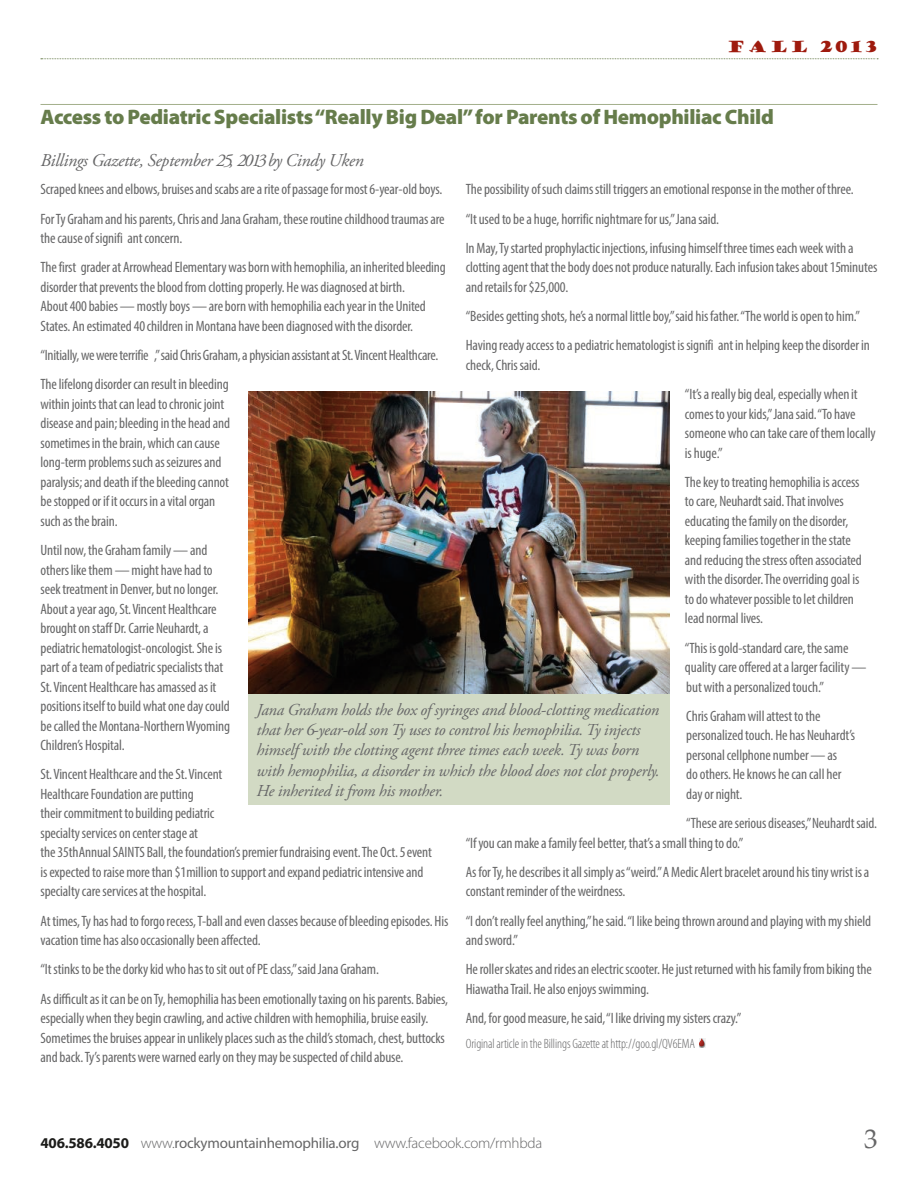
<style>
.page{position:relative;width:918px;height:1188px;background:#fff}
.page>*{position:absolute;margin:0;border:0;box-sizing:border-box;transform-origin:0 0}
.t1{font:27px "Palatino Linotype";color:#666667}
.t2{font:900 21px "Myriad Pro";letter-spacing:-.015em;color:#667c4b}
.t3{font:italic 18px "Adobe Garamond Pro";letter-spacing:-.02em;color:#666667}
.t4{font:italic 16.65px/20.4px "Adobe Garamond Pro";letter-spacing:-.015em;color:#666667}
.t5{font:condensed 15px/19.5px "Myriad Pro";letter-spacing:-.01em;color:#666667}
.t6{font:300 15px "Myriad Pro";letter-spacing:-.015em;color:#666667}
.t7{font:15px "Goudy Stout";letter-spacing:.175em;color:#9e1a0d}
.t8{font:300 condensed 13.5px "Myriad Pro";letter-spacing:-.01em;color:#666667}
.s1{font-weight:700;color:#1c1c1a}
.s2{font-weight:400}
</style>
<div class="page">
<svg style="left:41px;top:58px;width:837px;height:1px"></svg>
<hr style="left:40px;top:104px;width:838px;height:1px;background:#a3b08c">
<svg style="left:699px;top:1038px;width:6px;height:10px"></svg>
<svg style="left:699px;top:1038px;width:5px;height:9px"></svg>
<img style="left:248px;top:392px;width:422px;height:302px">
<div style="left:248px;top:694px;width:422px;height:110px;background:#d2dac4"></div>
<p class="t7" style="left:727px;top:36px;width:152px">FALL 2013</p>
<h2 class="t2" style="left:40px;top:105px;width:735px">Access to Pediatric Specialists “Really Big Deal” for Parents of Hemophiliac Child</h2>
<p class="t3" style="left:40px;top:149px;width:325px">Billings Gazette, September 25, 2013 by Cindy Uken</p>
<p class="t5" style="left:40px;top:174px;width:406px;line-height:29.2px">Scraped knees and elbows, bruises and scabs are a rite of passage for most 6-year-old boys.<br>For Ty Graham and his parents, Chris and Jana Graham, these routine childhood traumas are</p>
<p class="t5" style="left:40px;top:223px;width:407px;line-height:29.2px">the cause of signifi ant concern.<br>The first grader at Arrowhead Elementary was born with hemophilia, an inherited bleeding</p>
<p class="t5" style="left:40px;top:277px;width:387px">disorder that prevents the blood from clotting properly. He was diagnosed at birth.<br>About 400 babies — mostly boys — are born with hemophilia each year in the United<br>States. An estimated 40 children in Montana have been diagnosed with the disorder.</p>
<p class="t5" style="left:40px;top:340px;width:399px;line-height:29.2px">“Initially, we were terrifie ,” said Chris Graham, a physician assistant at St. Vincent Healthcare.<br>The lifelong disorder can result in bleeding</p>
<p class="t5" style="left:40px;top:394px;width:191px">within joints that can lead to chronic joint disease and pain; bleeding in the head and sometimes in the brain, which can cause long-term problems such as seizures and paralysis; and death if the bleeding cannot be stopped or if it occurs in a vital organ such as the brain.</p>
<p class="t5" style="left:40px;top:540px;width:191px">Until now, the Graham family — and others like them — might have had to seek treatment in Denver, but no longer.<br>About a year ago, St. Vincent Healthcare brought on staff Dr. Carrie Neuhardt, a pediatric hematologist-oncologist. She is part of a team of pediatric specialists that St. Vincent Healthcare has amassed as it positions itself to build what one day could be called the Montana-Northern Wyoming Children’s Hospital.</p>
<p class="t5" style="left:40px;top:764px;width:393px">St. Vincent Healthcare and the St. Vincent<br>Healthcare Foundation are putting<br>their commitment to building pediatric<br>specialty services on center stage at<br>the 35th Annual SAINTS Ball, the foundation’s premier fundraising event. The Oct. 5 event is expected to raise more than $1 million to support and expand pediatric intensive and specialty care services at the hospital.</p>
<p class="t5" style="left:40px;top:911px;width:409px">At times, Ty has had to forgo recess, T-ball and even classes because of bleeding episodes. His vacation time has also occasionally been affected.</p>
<p class="t5" style="left:40px;top:954px;width:409px;line-height:29.2px">“It stinks to be the dorky kid who has to sit out of PE class,” said Jana Graham.<br>As difficult as it can be on Ty, hemophilia has been emotionally taxing on his parents. Babies,</p>
<p class="t5" style="left:40px;top:1008px;width:406px">especially when they begin crawling, and active children with hemophilia, bruise easily.<br>Sometimes the bruises appear in unlikely places such as the child’s stomach, chest, buttocks and back. Ty’s parents were warned early on they may be suspected of child abuse.</p>
<p class="t5" style="left:466px;top:174px;width:390px;line-height:29.2px">The possibility of such claims still triggers an emotional response in the mother of three. “It used to be a huge, horrific nightmare for us,” Jana said.<br>In May, Ty started prophylactic injections, infusing himself three times each week with a</p>
<p class="t5" style="left:466px;top:257px;width:413px">clotting agent that the body does not produce naturally. Each infusion takes about 15 minutes and retails for $25,000.</p>
<p class="t5" style="left:466px;top:301px;width:406px;line-height:29.2px">“Besides getting shots, he’s a normal little boy,” said his father. “The world is open to him.”<br>Having ready access to a pediatric hematologist is signifi ant in helping keep the disorder in</p>
<p class="t5" style="left:466px;top:355px;width:76px">check, Chris said.</p>
<p class="t5" style="left:685px;top:384px;width:192px">“It’s a really big deal, especially when it comes to your kids,” Jana said. “To have someone who can take care of them locally is huge.”</p>
<p class="t5" style="left:685px;top:472px;width:178px">The key to treating hemophilia is access to care, Neuhardt said. That involves educating the family on the disorder, keeping families together in the state and reducing the stress often associated with the disorder. The overriding goal is to do whatever possible to let children lead normal lives.</p>
<p class="t5" style="left:685px;top:638px;width:183px">“This is gold-standard care, the same quality care offered at a larger facility — but with a personalized touch.”</p>
<p class="t5" style="left:686px;top:706px;width:170px">Chris Graham will attest to the personalized touch. He has Neuhardt’s personal cellphone number — as<br>do others. He knows he can call her day or night.</p>
<p class="t5" style="left:466px;top:813px;width:413px;text-indent:221px">“These are serious diseases,” Neuhardt said. “If you can make a family feel better, that’s a small thing to do.”</p>
<p class="t5" style="left:466px;top:862px;width:405px">As for Ty, he describes it all simply as “weird.” A Medic Alert bracelet around his tiny wrist is a constant reminder of the weirdness.</p>
<p class="t5" style="left:466px;top:911px;width:407px">“I don’t really feel anything,” he said. “I like being thrown around and playing with my shield and sword.”</p>
<p class="t5" style="left:466px;top:959px;width:408px">He roller skates and rides an electric scooter. He just returned with his family from biking the<br>Hiawatha Trail. He also enjoys swimming.</p>
<p class="t5" style="left:466px;top:1008px;width:277px">And, for good measure, he said, “I like driving my sisters crazy.”</p>
<p class="t8" style="left:466px;top:1036px;width:231px">Original article in the Billings Gazette at http://goo.gl/QV6EMA</p>
<p class="t4" style="left:257px;top:699px;width:404px">Jana Graham holds the box of syringes and blood-clotting medication that her 6-year-old son Ty uses to control his hemophilia. Ty injects himself with the clotting agent three times each week. Ty was born with hemophilia, a disorder in which the blood does not clot properly.<br>He inherited it from his mother.</p>
<p class="t6" style="left:41px;top:1134px;width:503px"><span class="s1">406.586.4050</span> www.<span class="s2">rockymountainhemophilia.org</span> www.facebook.com/rmhbda</p>
<h1 class="t1" style="left:864px;top:1119px;width:15px">3</h1>
</div>
